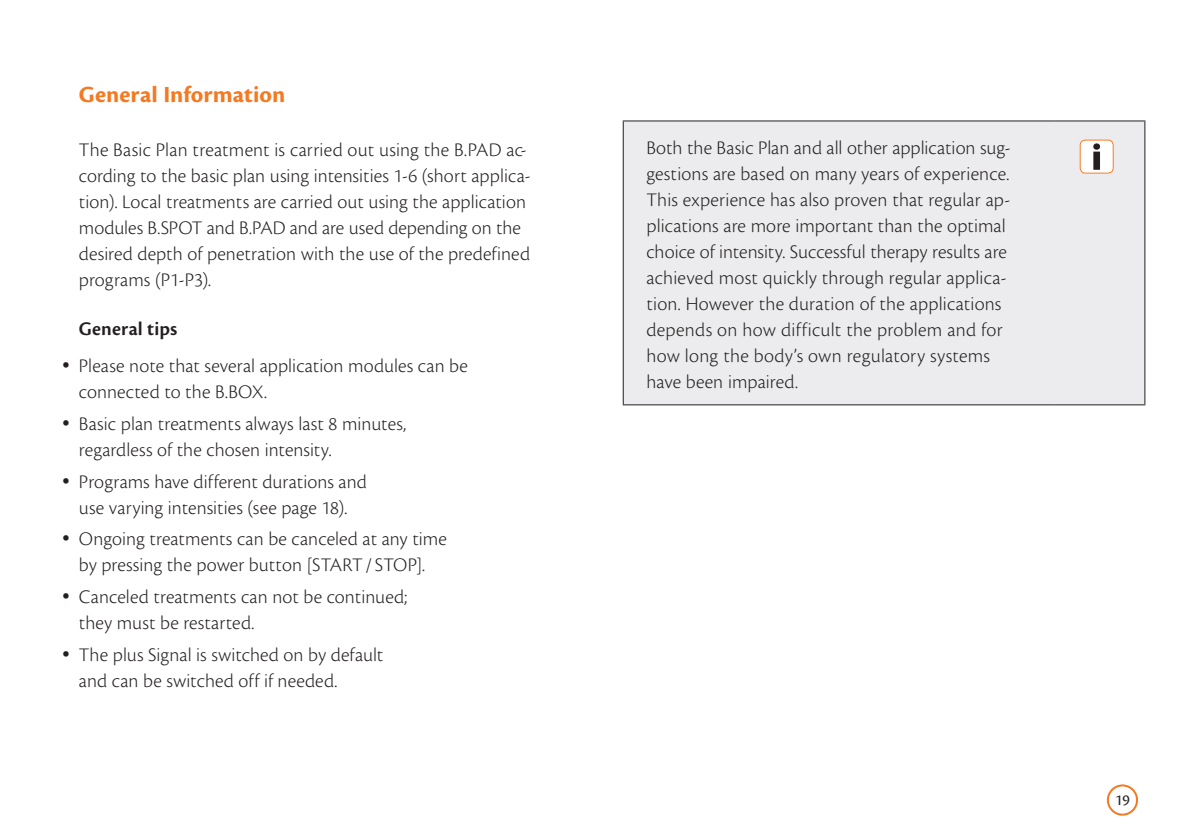
<style>
.page{position:relative;width:1191px;height:839px;background:#fff}
.page>*{position:absolute;margin:0;border:0;box-sizing:border-box;transform-origin:0 0}
.US-en_-_Headlines_oh{font:700 24px "Cronos Pro";letter-spacing:.005em;color:#f47921}
.US-en_-_Fliesstext{font:300 20px/26px "Cronos Pro";letter-spacing:.005em;color:#231f20}
.US-en_-_Fliesstext-2{font:600 20px "Cronos Pro";color:#231f20}
.t1{font:16px "Cronos Pro";color:#231f20}
.s1{font-size:30px}
</style>
<div class="page">
<div style="left:1107px;top:784px;width:31px;height:31px;border:2px solid #f47921;border-radius:50%"></div>
<div style="left:624px;top:121px;width:520px;height:283px;background:#ececee"></div>
<hr style="left:623px;top:121px;width:1px;height:283px;background:#231f20">
<hr style="left:623px;top:120px;width:431px;height:1px;background:#231f20">
<hr style="left:623px;top:404px;width:431px;height:1px;background:#231f20">
<hr style="left:1054px;top:120px;width:91px;height:1px;background:#231f20">
<hr style="left:1144px;top:121px;width:1px;height:283px;background:#231f20">
<hr style="left:1054px;top:404px;width:91px;height:1px;background:#231f20">
<svg style="left:1080px;top:139px;width:34px;height:34px"></svg>
<div style="left:1080px;top:139px;width:34px;height:34px;border:1px solid #f47921;border-radius:5px"></div>
<p class="US-en_-_Headlines_oh" style="left:79px;top:81px;width:208px">General Information</p>
<p class="US-en_-_Fliesstext" style="left:79px;top:136px;width:453px">The Basic Plan treatment is carried out using the B.PAD ac&shy;cording to the basic plan using intensities 1-6 (short applica&shy;tion). Local treatments are carried out using the application modules B.SPOT and B.PAD and are used depending on the desired depth of penetration with the use of the predefined programs (P1-P3).</p>
<p class="US-en_-_Fliesstext-2" style="left:79px;top:317px;width:100px">General tips</p>
<p class="US-en_-_Fliesstext" style="left:79px;top:352px;width:390px;text-indent:-17px"><span class="s1">•</span> Please note that several application modules can be connected to the B.BOX.</p>
<p class="US-en_-_Fliesstext" style="left:79px;top:410px;width:329px;text-indent:-17px"><span class="s1">•</span> Basic plan treatments always last 8 minutes, regardless of the chosen intensity.</p>
<p class="US-en_-_Fliesstext" style="left:62px;top:468px;width:306px;text-align:center"><span class="s1">•</span> Programs have different durations and use varying intensities (see page 18).</p>
<p class="US-en_-_Fliesstext" style="left:62px;top:526px;width:386px;text-align:center"><span class="s1">•</span> Ongoing treatments can be canceled at any time by pressing the power button [START / STOP].</p>
<p class="US-en_-_Fliesstext" style="left:79px;top:583px;width:330px;text-indent:-17px"><span class="s1">•</span> Canceled treatments can not be continued; they must be restarted.</p>
<p class="US-en_-_Fliesstext" style="left:79px;top:641px;width:306px;text-indent:-17px"><span class="s1">•</span> The plus Signal is switched on by default and can be switched off if needed.</p>
<p class="US-en_-_Fliesstext" style="left:646px;top:134px;width:366px">Both the Basic Plan and all other application sug&shy;gestions are based on many years of experience.<br>This experience has also proven that regular ap&shy;plications are more important than the optimal choice of intensity. Successful therapy results are achieved most quickly through regular applica&shy;tion. However the duration of the applications depends on how difficult the problem and for how long the body’s own regulatory systems have been impaired.</p>
<p class="t1" style="left:1115px;top:790px;width:16px">19</p>
</div>
